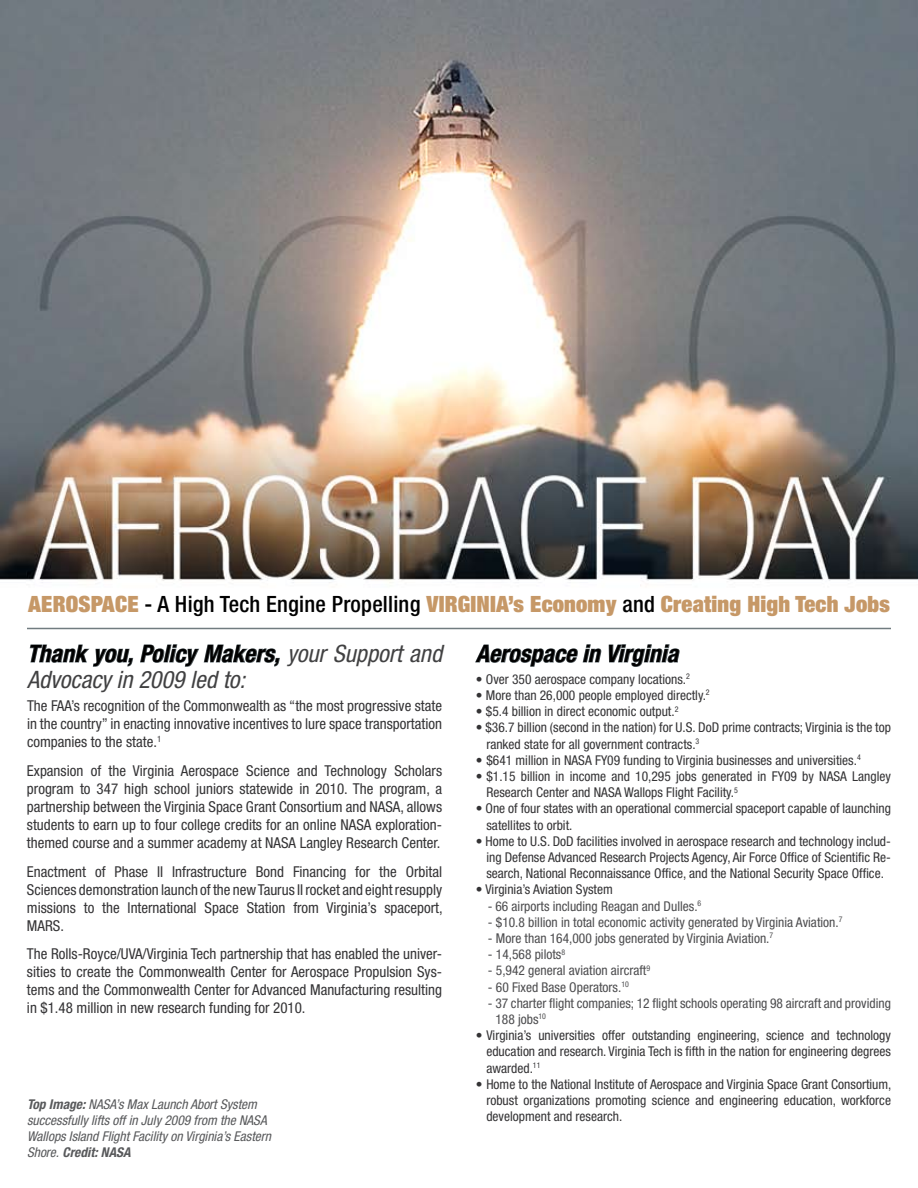
<style>
.page{position:relative;width:918px;height:1188px;background:#fff}
.page>*{position:absolute;margin:0;border:0;box-sizing:border-box;transform-origin:0 0}
.t1{font:italic condensed 24px/25.5px "Helvetica Neue";color:#414142}
.t2{font:italic 700 condensed 24px "Helvetica Neue";color:#000}
.t3{font:900 expanded 22.5px "Helvetica Neue";letter-spacing:.01em;color:#c69867}
.t4{font:condensed 15px/18px "Helvetica Neue";color:#343335;text-align:justify}
.t5{font:condensed 13.5px/16.2px "Helvetica Neue";color:#343335}
.t6{font:condensed 13.5px/16.2px "Helvetica Neue";color:#4d4d4f}
.t7{font:italic condensed 13.5px/16.2px "Helvetica Neue";color:#58595b}
.s1{font-weight:500;font-stretch:condensed;color:#000}
.s2{font-weight:700;color:#000}
.s3{font-weight:700}
</style>
<div class="page">
<img style="left:1px;top:0;width:917px;height:659px">
<svg style="left:30px;top:644px;width:103px;height:23px"></svg>
<svg style="left:140px;top:644px;width:140px;height:23px"></svg>
<svg style="left:475px;top:644px;width:127px;height:23px"></svg>
<svg style="left:609px;top:644px;width:71px;height:23px"></svg>
<hr style="left:27px;top:628px;width:864px;height:1px;background:#717c80">
<h2 class="t3" style="left:28px;top:590px;width:863px">AEROSPACE <span class="s1">- A High Tech Engine Propelling</span> VIRGINIA’s Economy <span class="s1">and</span> Creating High Tech Jobs</h2>
<h1 class="t1" style="left:27px;top:641px;width:417px"><span class="s2">Thank you, Policy Makers,</span> your Support and<br>Advocacy in 2009 led to:</h1>
<p class="t4" style="left:27px;top:697px;width:417px">The FAA’s recognition of the Commonwealth as “the most progressive state in the country” in enacting innovative incentives to lure space transportation companies to the state.<sup>1</sup></p>
<p class="t4" style="left:27px;top:761px;width:417px">Expansion of the Virginia Aerospace Science and Technology Scholars program to 347 high school juniors statewide in 2010. The program, a partnership between the Virginia Space Grant Consortium and NASA, allows students to earn up to four college credits for an online NASA exploration&shy;themed course and a summer academy at NASA Langley Research Center.</p>
<p class="t4" style="left:27px;top:862px;width:417px">Enactment of Phase II Infrastructure Bond Financing for the Orbital Sciences demonstration launch of the new Taurus II rocket and eight resupply missions to the International Space Station from Virginia’s spaceport, MARS.</p>
<p class="t4" style="left:27px;top:945px;width:417px">The Rolls-Royce/UVA/Virginia Tech partnership that has enabled the univer&shy;sities to create the Commonwealth Center for Aerospace Propulsion Sys&shy;tems and the Commonwealth Center for Advanced Manufacturing resulting in $1.48 million in new research funding for 2010.</p>
<h1 class="t2" style="left:476px;top:639px;width:204px">Aerospace in Virginia</h1>
<p class="t5" style="left:476px;top:671px;width:216px">• Over 350 aerospace company locations.<sup>2</sup></p>
<p class="t5" style="left:476px;top:687px;width:235px">• More than 26,000 people employed directly.<sup>2</sup></p>
<p class="t5" style="left:476px;top:703px;width:204px">• $5.4 billion in direct economic output.<sup>2</sup></p>
<p class="t5" style="left:486px;top:719px;width:406px;text-indent:-11px">• $36.7 billion (second in the nation) for U.S. DoD prime contracts; Virginia is the top ranked state for all government contracts.<sup>3</sup></p>
<p class="t5" style="left:476px;top:752px;width:386px">• $641 million in NASA FY09 funding to Virginia businesses and universities.<sup>4</sup></p>
<p class="t5" style="left:486px;top:768px;width:406px;text-indent:-11px">• $1.15 billion in income and 10,295 jobs generated in FY09 by NASA Langley<br>Research Center and NASA Wallops Flight Facility.<sup>5</sup></p>
<p class="t5" style="left:486px;top:800px;width:406px;text-indent:-11px">• One of four states with an operational commercial spaceport capable of launching satellites to orbit.</p>
<p class="t5" style="left:486px;top:833px;width:406px;text-align:justify;text-indent:-11px">• Home to U.S. DoD facilities involved in aerospace research and technology includ&shy;ing Defense Advanced Research Projects Agency, Air Force Office of Scientific Re&shy;search, National Reconnaissance Office, and the National Security Space Office.</p>
<p class="t5" style="left:476px;top:881px;width:139px">• Virginia’s Aviation System</p>
<p class="t6" style="left:488px;top:898px;width:215px">- 66 airports including Reagan and Dulles.<sup>6</sup></p>
<p class="t6" style="left:488px;top:914px;width:356px">- $10.8 billion in total economic activity generated by Virginia Aviation.<sup>7</sup></p>
<p class="t6" style="left:488px;top:930px;width:287px">- More than 164,000 jobs generated by Virginia Aviation.<sup>7</sup></p>
<p class="t6" style="left:488px;top:946px;width:79px">- 14,568 pilots<sup>8</sup></p>
<p class="t6" style="left:488px;top:962px;width:164px">- 5,942 general aviation aircraft<sup>9</sup></p>
<p class="t6" style="left:488px;top:979px;width:143px">- 60 Fixed Base Operators.<sup>10</sup></p>
<p class="t6" style="left:495px;top:995px;width:397px;text-indent:-8px">- 37 charter flight companies; 12 flight schools operating 98 aircraft and providing<br>188 jobs<sup>10</sup></p>
<p class="t5" style="left:486px;top:1027px;width:406px;text-align:justify;text-indent:-11px">• Virginia’s universities offer outstanding engineering, science and technology education and research. Virginia Tech is fifth in the nation for engineering degrees awarded.<sup>11</sup></p>
<p class="t5" style="left:486px;top:1076px;width:407px;text-align:justify;text-indent:-11px">• Home to the National Institute of Aerospace and Virginia Space Grant Consortium, robust organizations promoting science and engineering education, workforce development and research.</p>
<p class="t7" style="left:27px;top:1096px;width:246px"><span class="s3">Top Image:</span> NASA’s Max Launch Abort System successfully lifts off in July 2009 from the NASA Wallops Island Flight Facility on Virginia’s Eastern Shore. <span class="s3">Credit: NASA</span></p>
</div>
